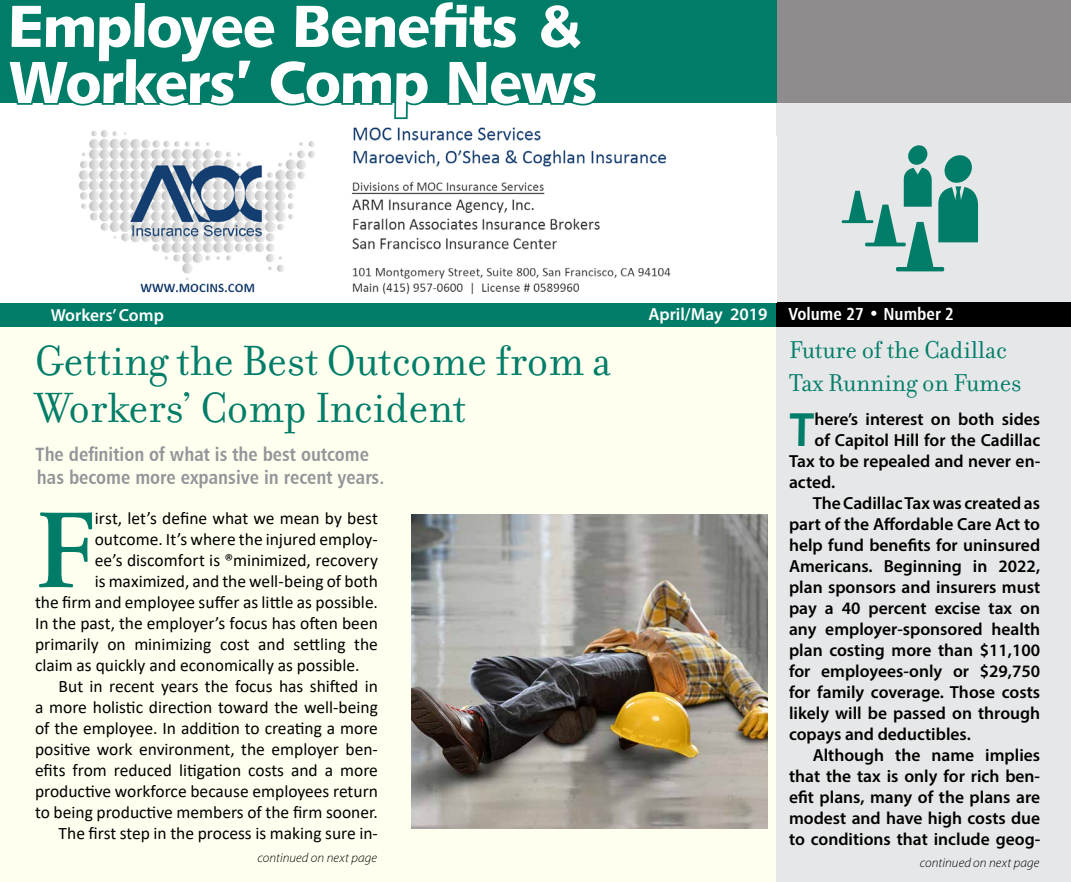
<style>
.page{position:relative;width:1071px;height:882px;background:#fff}
.page>*{position:absolute;margin:0;border:0;box-sizing:border-box;transform-origin:0 0}
.t1{font:600 112.52px "Adobe Garamond Pro";color:#007d68}
.t2{font:59.5px/56.2px "Humanist 531 BT Black A";letter-spacing:-.025em;color:#fff}
.t3{font:47.43px "Humanist 531 BT Bold A";color:#007d68}
.t4{font:45.5px/47.2px "Filosofia";color:#007d68}
.t5{font:26.25px/33.2px "Filosofia";color:#007d68}
.t6{font:19.25px/23.1px "Humanist 777 BT Bold Condensed B";color:#939598}
.t7{font:17.5px "Calibri";color:#000}
.t8{font:600 17.5px "Myriad Pro";color:#000}
.t9{font:17.5px "Humanist 777 BT Bold Condensed B";color:#fff}
.t10{font:600 17.5px "Myriad Pro";color:#fff}
.t11{font:italic 300 13.12px "Myriad Pro";letter-spacing:.01em;color:#000}
.s1{font-family:"Myriad Pro";font-weight:600}
</style>
<div class="page">
<div style="left:1px;top:313px;width:1070px;height:569px;background:#fffff0"></div>
<div style="left:776px;top:103px;width:295px;height:779px;background:#e6e7e8"></div>
<div style="left:908px;top:145px;width:20px;height:20px;background:#007d68;border-radius:50%"></div>
<hr style="left:842px;top:220px;width:31px;height:3px;background:#007d68">
<svg style="left:848px;top:155px;width:130px;height:116px"></svg>
<div style="left:0;top:303px;width:776px;height:24px;background:#007d68"></div>
<div style="left:776px;top:303px;width:295px;height:24px;background:#000"></div>
<div style="left:0;top:0;width:1071px;height:103px;background:#8e8c8c"></div>
<div style="left:0;top:0;width:776px;height:103px;background:#007d68"></div>
<svg style="left:16px;top:103px;width:577px;height:17px"></svg>
<img style="left:412px;top:514px;width:356px;height:314px">
<img style="left:79px;top:127px;width:592px;height:168px">
<h2 class="t2" style="left:8px;top:-3px;width:592px">Employee Benefits &amp;<br>Workers’ Comp News</h2>
<p class="t10" style="left:51px;top:304px;width:115px">Workers’ Comp</p>
<h3 class="t4" style="left:35px;top:338px;width:578px">Getting the Best Outcome from a<br>Workers’ Comp Incident</h3>
<p class="t6" style="left:36px;top:443px;width:350px">The definition of what is the best outcome has become more expansive in recent years.</p>
<h1 class="t1" style="left:35px;top:487px;width:61px">F</h1>
<p class="t7" style="left:95px;top:506px;width:285px">irst, let’s define what we mean by best</p>
<p class="t7" style="left:95px;top:527px;width:285px">outcome. It’s where the injured employ-</p>
<p class="t7" style="left:95px;top:548px;width:285px">ee’s discomfort is ®minimized, recovery</p>
<p class="t7" style="left:95px;top:569px;width:285px">is maximized, and the well-being of both</p>
<p class="t7" style="left:35px;top:590px;width:344px">the firm and employee suffer as little as possible.</p>
<p class="t7" style="left:35px;top:611px;width:344px">In the past, the employer’s focus has often been</p>
<p class="t7" style="left:35px;top:632px;width:345px">primarily on minimizing cost and settling the</p>
<p class="t7" style="left:35px;top:653px;width:326px">claim as quickly and economically as possible.</p>
<p class="t7" style="left:59px;top:674px;width:321px">But in recent years the focus has shifted in</p>
<p class="t7" style="left:35px;top:695px;width:344px">a more holistic direction toward the well-being</p>
<p class="t7" style="left:35px;top:716px;width:345px">of the employee. In addition to creating a more</p>
<p class="t7" style="left:35px;top:737px;width:344px">positive work environment, the employer ben-</p>
<p class="t7" style="left:35px;top:758px;width:344px">efits from reduced litigation costs and a more</p>
<p class="t7" style="left:35px;top:779px;width:344px">productive workforce because employees return</p>
<p class="t7" style="left:35px;top:800px;width:344px">to being productive members of the firm sooner.</p>
<p class="t7" style="left:59px;top:821px;width:321px">The first step in the process is making sure in-</p>
<p class="t9" style="left:648px;top:303px;width:307px"><span class="s1">April/May 2019</span> Volume 27 • Number 2</p>
<h3 class="t5" style="left:789px;top:334px;width:234px">Future of the Cadillac<br>Tax Running on Fumes</h3>
<h3 class="t3" style="left:789px;top:400px;width:27px">T</h3>
<p class="t8" style="left:815px;top:408px;width:227px">here’s interest on both sides</p>
<p class="t8" style="left:815px;top:429px;width:227px">of Capitol Hill for the Cadillac</p>
<p class="t8" style="left:789px;top:450px;width:253px">Tax to be repealed and never en-</p>
<p class="t8" style="left:789px;top:471px;width:48px">acted.</p>
<p class="t8" style="left:813px;top:492px;width:229px">The Cadillac Tax was created as</p>
<p class="t8" style="left:789px;top:513px;width:253px">part of the Affordable Care Act to</p>
<p class="t8" style="left:789px;top:534px;width:253px">help fund benefits for uninsured</p>
<p class="t8" style="left:789px;top:555px;width:253px">Americans. Beginning in 2022,</p>
<p class="t8" style="left:789px;top:576px;width:253px">plan sponsors and insurers must</p>
<p class="t8" style="left:789px;top:597px;width:253px">pay a 40 percent excise tax on</p>
<p class="t8" style="left:789px;top:618px;width:253px">any employer-sponsored health</p>
<p class="t8" style="left:789px;top:639px;width:253px">plan costing more than $11,100</p>
<p class="t8" style="left:789px;top:660px;width:253px">for employees-only or $29,750</p>
<p class="t8" style="left:789px;top:681px;width:253px">for family coverage. Those costs</p>
<p class="t8" style="left:789px;top:702px;width:253px">likely will be passed on through</p>
<p class="t8" style="left:789px;top:723px;width:183px">copays and deductibles.</p>
<p class="t8" style="left:813px;top:744px;width:229px">Although the name implies</p>
<p class="t8" style="left:789px;top:765px;width:253px">that the tax is only for rich ben-</p>
<p class="t8" style="left:789px;top:786px;width:253px">efit plans, many of the plans are</p>
<p class="t8" style="left:789px;top:807px;width:253px">modest and have high costs due</p>
<p class="t8" style="left:789px;top:828px;width:253px">to conditions that include geog-</p>
<p class="t11" style="left:258px;top:851px;width:121px">continued on next page</p>
<p class="t11" style="left:920px;top:856px;width:121px">continued on next page</p>
</div>
